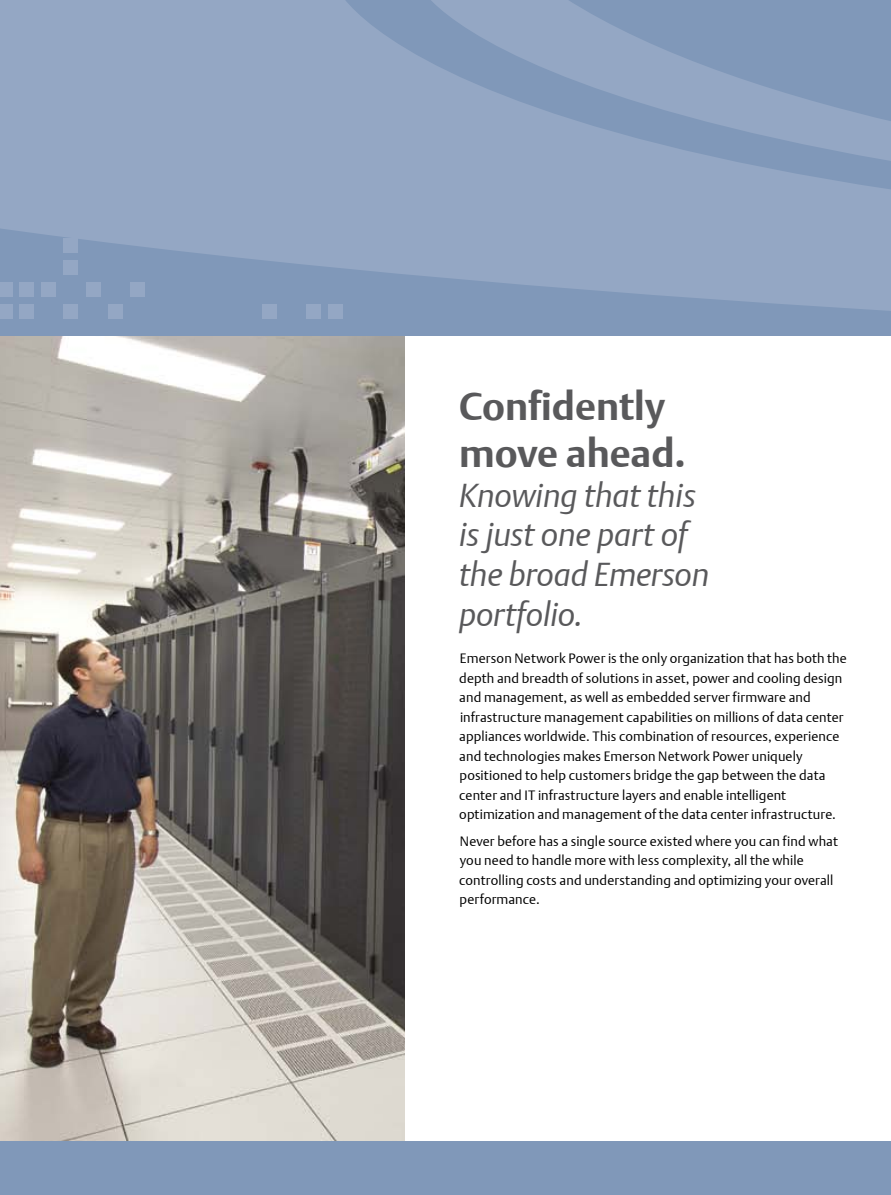
<style>
.page{position:relative;width:891px;height:1195px;background:#fff}
.page>*{position:absolute;margin:0;border:0;box-sizing:border-box;transform-origin:0 0}
.t1{font:700 39px/46.8px "DTL Argo T";color:#59595b}
.t2{font:italic 300 33px/39.6px "DTL Argo T";letter-spacing:-.005em;color:#59595b}
.t3{font:300 13.5px/19.5px "DTL Argo T";letter-spacing:.005em;color:#000}
</style>
<div class="page">
<img style="left:0;top:336px;width:405px;height:805px">
<svg style="left:0;top:0;width:891px;height:336px;background:#8ea2c0"></svg>
<svg style="left:420px;top:0;width:471px;height:238px;background:#8ca1bf"></svg>
<div style="left:328px;top:304px;width:15px;height:15px;background:#94a7c4"></div>
<div style="left:306px;top:304px;width:15px;height:15px;background:#94a7c4"></div>
<div style="left:262px;top:304px;width:15px;height:15px;background:#94a7c4"></div>
<div style="left:130px;top:282px;width:15px;height:14px;background:#94a7c4"></div>
<div style="left:108px;top:304px;width:14px;height:15px;background:#94a7c4"></div>
<div style="left:86px;top:282px;width:14px;height:14px;background:#94a7c4"></div>
<div style="left:64px;top:304px;width:14px;height:15px;background:#94a7c4"></div>
<div style="left:64px;top:260px;width:14px;height:14px;background:#94a7c4"></div>
<div style="left:64px;top:238px;width:14px;height:14px;background:#94a7c4"></div>
<div style="left:42px;top:282px;width:14px;height:14px;background:#94a7c4"></div>
<div style="left:19px;top:304px;width:15px;height:15px;background:#94a7c4"></div>
<div style="left:19px;top:282px;width:15px;height:14px;background:#94a7c4"></div>
<div style="left:0;top:304px;width:12px;height:15px;background:#94a7c4"></div>
<div style="left:0;top:282px;width:12px;height:14px;background:#94a7c4"></div>
<div style="left:0;top:1141px;width:891px;height:53px;background:#8098b9"></div>
<h1 class="t1" style="left:459px;top:383px;width:228px">Confidently move ahead.</h1>
<h2 class="t2" style="left:459px;top:475px;width:252px">Knowing that this is just one part of the broad Emerson portfolio.</h2>
<p class="t3" style="left:459px;top:648px;width:389px">Emerson N etwork Power is the only organization that has both the depth and breadth of solutions in asset, power and cooling design and management, as well as embedded server firmware and infrastructure management capabilities on millions of data center appliances worldwide. This combination of resources, experience and technologies makes Emerson Network Power uniquely positioned to help customers bridge the gap between the data center and IT infrastructure layers and enable intelligent optimization and management of the data center infrastructure.</p>
<p class="t3" style="left:459px;top:830px;width:380px">N ever before has a single source existed where you can find what you need to handle more with less complexity, all the while controlling costs and understanding and optimizing your overall performance.</p>
</div>
